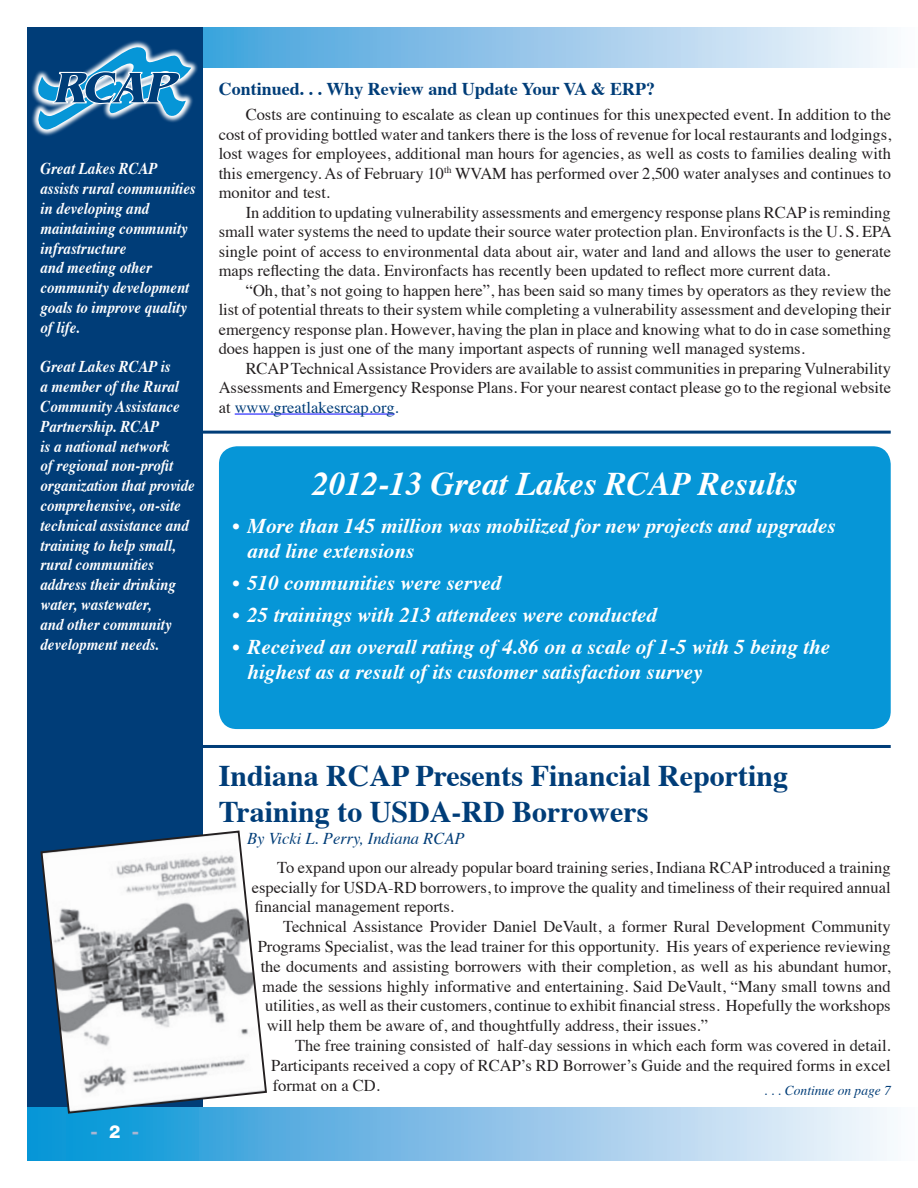
<style>
.page{position:relative;width:918px;height:1188px;background:#fff}
.page>*{position:absolute;margin:0;border:0;box-sizing:border-box;transform-origin:0 0}
.t1{font:italic 700 33px "Times";color:#fff}
.t2{font:700 30px/36px "Times";color:#003d78}
.t3{font:italic 700 21px/25.2px "Times";color:#fff}
.t4{font:700 18px "Times";color:#003d78}
.t5{font:800 18px "Helvetica Neue";color:#aab6d2}
.t6{font:16.5px/19.5px "Times";color:#231f20;text-align:justify}
.t7{font:italic 700 16.5px/19.8px "Times";color:#fff;scale:.9 1}
.t8{font:italic 16.5px "Times";color:#003d78}
.t9{font:italic 13.5px "Times";color:#003d78}
.s1{color:#003d78}
.s2{color:#fff}
</style>
<div class="page">
<svg style="left:202px;top:27px;width:685px;height:41px;background:#9acaeb"></svg>
<div style="left:27px;top:27px;width:175px;height:1134px;background:#003d78"></div>
<svg style="left:36px;top:61px;width:162px;height:14px"></svg>
<svg style="left:31px;top:74px;width:163px;height:62px"></svg>
<svg style="left:37px;top:40px;width:154px;height:91px"></svg>
<svg style="left:27px;top:1107px;width:860px;height:54px;background:#83c2e8"></svg>
<hr style="left:235px;top:414px;width:160px;height:1px;background:#00f">
<svg style="left:39px;top:829px;width:229px;height:286px"></svg>
<div style="left:219px;top:446px;width:672px;height:283px;background:#0696d7;border-radius:18px"></div>
<hr style="left:199px;top:431px;width:692px;height:3px;background:#003d78">
<hr style="left:199px;top:745px;width:692px;height:3px;background:#003d78">
<p class="t7" style="left:40px;top:160px;width:174px">Great Lakes RCAP assists rural communities in developing and maintaining community infrastructure<br>and meeting other community development goals to improve quality of life.</p>
<p class="t7" style="left:40px;top:358px;width:173px">Great Lakes RCAP is<br>a member of the Rural<br>Community Assistance<br>Partnership. RCAP<br>is a national network<br>of regional non-profit organization that provide comprehensive, on-site technical assistance and training to help small, rural communities address their drinking water, wastewater,<br>and other community development needs.</p>
<p class="t4" style="left:219px;top:77px;width:438px">Continued. . . Why Review and Update Your VA &amp; ERP?</p>
<p class="t6" style="left:219px;top:104px;width:674px;text-indent:27px">Costs are continuing to escalate as clean up continues for this unexpected event. In addition to the cost of providing bottled water and tankers there is the loss of revenue for local restaurants and lodgings, lost wages for employees, additional man hours for agencies, as well as costs to families dealing with this emergency. As of February 10<sup>th</sup> WVAM has performed over 2,500 water analyses and continues to monitor and test.</p>
<p class="t6" style="left:219px;top:201px;width:675px;text-indent:27px">In addition to updating vulnerability assessments and emergency response plans RCAP is reminding small water systems the need to update their source water protection plan. Environfacts is the U. S. EPA single point of access to environmental data about air, water and land and allows the user to generate maps reflecting the data. Environfacts has recently been updated to reflect more current data.</p>
<p class="t6" style="left:219px;top:279px;width:674px;text-indent:27px">“Oh, that’s not going to happen here”, has been said so many times by operators as they review the list of potential threats to their system while completing a vulnerability assessment and developing their emergency response plan. However, having the plan in place and knowing what to do in case something does happen is just one of the many important aspects of running well managed systems.</p>
<p class="t6" style="left:219px;top:357px;width:674px;text-indent:27px">RCAP Technical Assistance Providers are available to assist communities in preparing Vulnerability Assessments and Emergency Response Plans. For your nearest contact please go to the regional website at <span class="s1">www.greatlakesrcap.org.</span></p>
<p class="t1" style="left:313px;top:462px;width:486px">2012-13 Great Lakes RCAP Results</p>
<p class="t3" style="left:247px;top:515px;width:590px;text-indent:-15px">• More than 145 million was mobilized for new projects and upgrades and line extensions</p>
<p class="t3" style="left:232px;top:572px;width:270px">• 510 communities were served</p>
<p class="t3" style="left:232px;top:604px;width:426px">• 25 trainings with 213 attendees were conducted</p>
<p class="t3" style="left:247px;top:636px;width:584px;text-indent:-15px">• Received an overall rating of 4.86 on a scale of 1-5 with 5 being the highest as a result of its customer satisfaction survey</p>
<p class="t5" style="left:90px;top:1121px;width:50px">- <span class="s2">2</span> -</p>
<p class="t2" style="left:219px;top:759px;width:571px">Indiana RCAP Presents Financial Reporting<br>Training to USDA-RD Borrowers</p>
<p class="t8" style="left:247px;top:829px;width:219px">By Vicki L. Perry, Indiana RCAP</p>
<p class="t6" style="left:252px;top:856px;width:641px;text-indent:26px">To expand upon our already popular board training series, Indiana RCAP introduced a training especially for USDA-RD borrowers, to improve the quality and timeliness of their required annual financial management reports.</p>
<p class="t6" style="left:283px;top:916px;width:609px">Technical Assistance Provider Daniel DeVault, a former Rural Development Community</p>
<p class="t6" style="left:258px;top:935px;width:635px">Programs Specialist, was the lead trainer for this opportunity. His years of experience reviewing</p>
<p class="t6" style="left:261px;top:955px;width:631px">the documents and assisting borrowers with their completion, as well as his abundant humor,</p>
<p class="t6" style="left:262px;top:975px;width:630px">made the sessions highly informative and entertaining. Said DeVault, “Many small towns and</p>
<p class="t6" style="left:265px;top:995px;width:627px">utilities, as well as their customers, continue to exhibit financial stress. Hopefully the workshops</p>
<p class="t6" style="left:267px;top:1015px;width:443px">will help them be aware of, and thoughtfully address, their issues.”</p>
<p class="t6" style="left:271px;top:1034px;width:621px;text-indent:24px">The free training consisted of half-day sessions in which each form was covered in detail.<br>Participants received a copy of RCAP’s RD Borrower’s Guide and the required forms in excel format on a CD.</p>
<p class="t9" style="left:765px;top:1082px;width:128px">. . . Continue on page 7</p>
</div>
